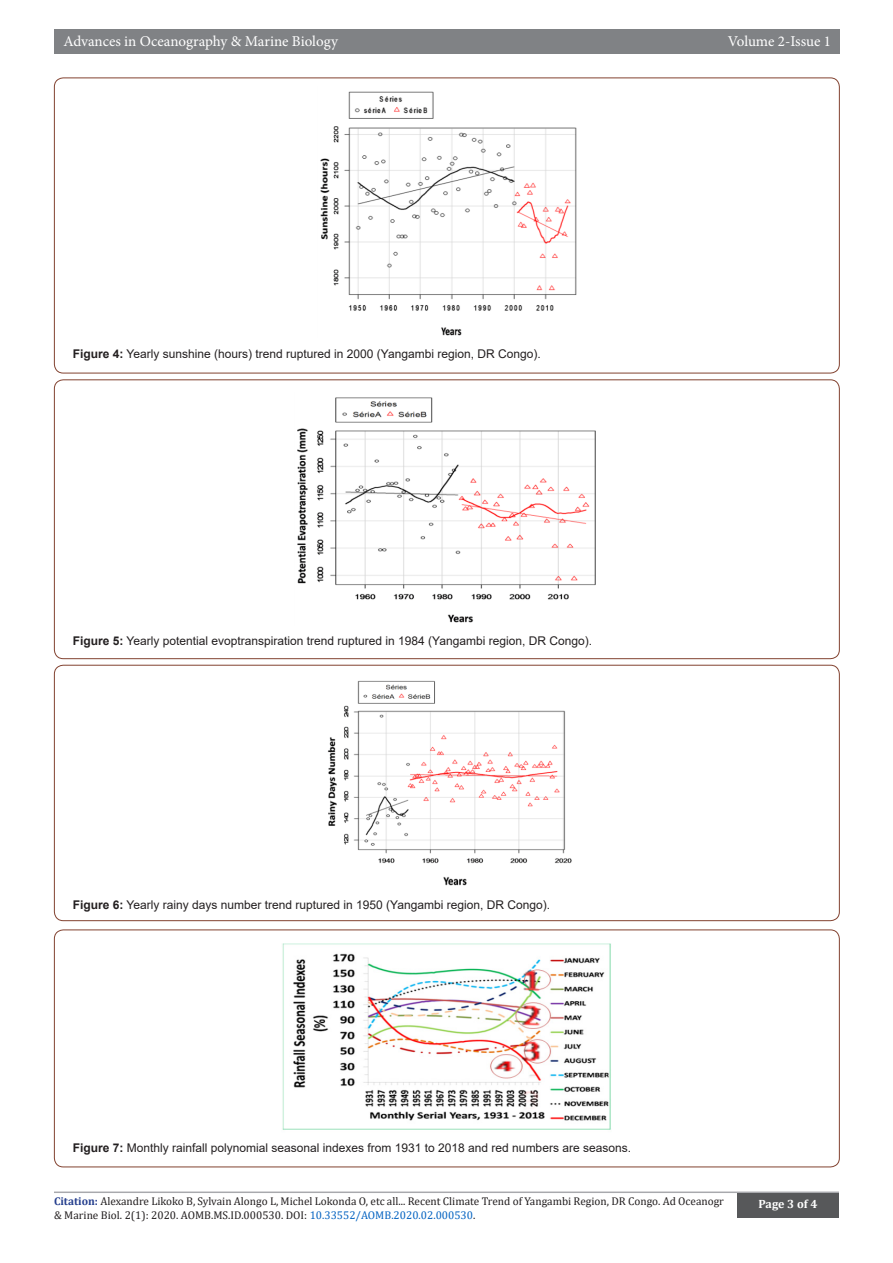
<style>
.page{position:relative;width:893px;height:1263px;background:#fff}
.page>*{position:absolute;margin:0;border:0;box-sizing:border-box;transform-origin:0 0}
.t1{font:15px "Minion Pro";letter-spacing:-.005em;color:#fff}
.t2{font:12px "Arial";color:#231f20}
.t3{font:700 12px "Cambria";color:#fff}
.t4{font:11.25px/14.4px "Cambria";color:#231f20}
.s1{font-weight:700}
.s2{font-weight:700;color:#253f8e}
.s3{color:#0563c1}
</style>
<div class="page">
<hr style="left:54px;top:1191px;width:785px;height:2px;background:#a8a9ad">
<div style="left:54px;top:29px;width:786px;height:25px;background:#808285"></div>
<div style="left:737px;top:1193px;width:102px;height:24px;background:#57585a"></div>
<img style="left:320px;top:91px;width:257px;height:245px">
<img style="left:297px;top:397px;width:299px;height:226px">
<div style="left:54px;top:665px;width:786px;height:256px;border:1px solid #824230;border-radius:9px"></div>
<img style="left:327px;top:680px;width:245px;height:206px">
<div style="left:54px;top:929px;width:786px;height:238px;border:1px solid #824230;border-radius:9px"></div>
<img style="left:282px;top:943px;width:329px;height:187px">
<p class="t1" style="left:63px;top:31px;width:276px">Advances in Oceanography &amp; Marine Biology</p>
<p class="t1" style="left:728px;top:31px;width:105px">Volume 2-Issue 1</p>
<p class="t2" style="left:73px;top:345px;width:470px"><span class="s1">Figure 4:</span> Yearly sunshine (hours) trend ruptured in 2000 (Yangambi region, DR Congo).</p>
<p class="t2" style="left:73px;top:633px;width:521px"><span class="s1">Figure 5:</span> Yearly potential evoptranspiration trend ruptured in 1984 (Yangambi region, DR Congo).</p>
<p class="t2" style="left:73px;top:897px;width:479px"><span class="s1">Figure 6:</span> Yearly rainy days number trend ruptured in 1950 (Yangambi region, DR Congo).</p>
<p class="t2" style="left:73px;top:1140px;width:560px"><span class="s1">Figure 7:</span> Monthly rainfall polynomial seasonal indexes from 1931 to 2018 and red numbers are seasons.</p>
<p class="t4" style="left:54px;top:1194px;width:671px"><span class="s2">Citation:</span> Alexandre Likoko B, Sylvain Alongo L, Michel Lokonda O, etc all... Recent Climate Trend of Yangambi Region, DR Congo. Ad Oceanogr &amp; Marine Biol. 2(1): 2020. AOMB.MS.ID.000530. DOI: <span class="s3">10.33552/AOMB.2020.02.000530</span>.</p>
<p class="t3" style="left:758px;top:1196px;width:60px">Page 3 of 4</p>
</div>
